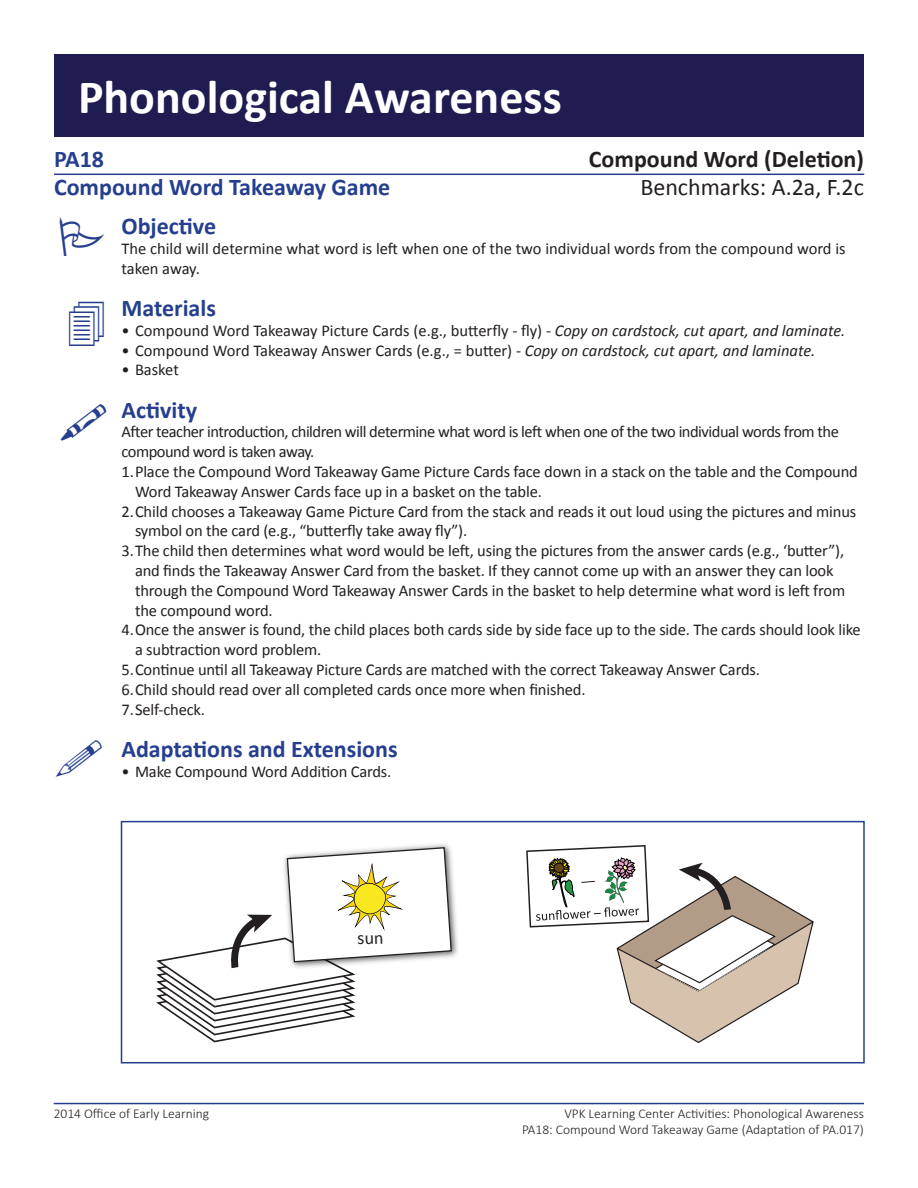
<style>
.page{position:relative;width:918px;height:1188px;background:#fff}
.page>*{position:absolute;margin:0;border:0;box-sizing:border-box;transform-origin:0 0}
.t1{font:700 48px "Calibri";color:#fff}
.t2{font:700 24px "Calibri";color:#253f8e}
.t3{font:700 24px "Calibri";color:#231f20}
.t4{font:24px "Calibri";color:#231f20}
.t5{font:16.5px/19.8px "Calibri";letter-spacing:-.01em;color:#231f20}
.t6{font:16.5px/19.8px "Calibri";letter-spacing:-.03em;color:#231f20}
.t7{font:300 13.5px/16.2px "Calibri";color:#231f20;text-align:right}
.s1{font-style:italic}
</style>
<div class="page">
<div style="left:54px;top:54px;width:810px;height:82px;background:#1f1c52"></div>
<hr style="left:54px;top:174px;width:810px;height:1px;background:#253f8e">
<img style="left:416px;top:844px;width:42px;height:113px">
<svg style="left:526px;top:845px;width:288px;height:198px"></svg>
<div style="left:121px;top:821px;width:744px;height:242px;border:2px solid #253f8e"></div>
<hr style="left:54px;top:1103px;width:810px;height:1px;background:#253f8e">
<svg style="left:156px;top:846px;width:297px;height:197px"></svg>
<p class="t1" style="left:78px;top:66px;width:485px">Phonological Awareness</p>
<p class="t2" style="left:54px;top:143px;width:52px">PA18</p>
<p class="t3" style="left:589px;top:143px;width:277px">Compound Word (Deletion)</p>
<p class="t2" style="left:54px;top:172px;width:338px">Compound Word Takeaway Game</p>
<p class="t4" style="left:640px;top:172px;width:225px">Benchmarks: A.2a, F.2c</p>
<p class="t2" style="left:122px;top:211px;width:96px">Objective</p>
<p class="t5" style="left:122px;top:238px;width:726px">The child will determine what word is left when one of the two individual words from the compound word is taken away.</p>
<p class="t2" style="left:122px;top:293px;width:96px">Materials</p>
<p class="t5" style="left:122px;top:320px;width:725px">• Compound Word Takeaway Picture Cards (e.g., butterfly - fly) - <span class="s1">Copy on cardstock, cut apart, and laminate.</span></p>
<p class="t5" style="left:122px;top:340px;width:695px">• Compound Word Takeaway Answer Cards (e.g., = butter) - <span class="s1">Copy on cardstock, cut apart, and laminate.</span></p>
<p class="t5" style="left:122px;top:360px;width:59px">• Basket</p>
<p class="t2" style="left:122px;top:394px;width:77px">Activity</p>
<p class="t6" style="left:122px;top:422px;width:719px">After teacher introduction, children will determine what word is left when one of the two individual words from the compound word is taken away.</p>
<p class="t5" style="left:135px;top:462px;width:724px;text-indent:-14px">1.Place the Compound Word Takeaway Game Picture Cards face down in a stack on the table and the Compound<br>Word Takeaway Answer Cards face up in a basket on the table.</p>
<p class="t5" style="left:135px;top:501px;width:723px;text-indent:-14px">2.Child chooses a Takeaway Game Picture Card from the stack and reads it out loud using the pictures and minus symbol on the card (e.g., “butterfly take away fly”).</p>
<p class="t5" style="left:135px;top:541px;width:712px;text-indent:-14px">3.The child then determines what word would be left, using the pictures from the answer cards (e.g., ‘butter”), and finds the Takeaway Answer Card from the basket. If they cannot come up with an answer they can look through the Compound Word Takeaway Answer Cards in the basket to help determine what word is left from the compound word.</p>
<p class="t5" style="left:135px;top:620px;width:727px;text-indent:-14px">4.Once the answer is found, the child places both cards side by side face up to the side. The cards should look like a subtraction word problem.</p>
<p class="t5" style="left:122px;top:660px;width:640px">5.Continue until all Takeaway Picture Cards are matched with the correct Takeaway Answer Cards.</p>
<p class="t5" style="left:122px;top:679px;width:466px">6.Child should read over all completed cards once more when finished.</p>
<p class="t5" style="left:122px;top:699px;width:85px">7.Self-check.</p>
<p class="t2" style="left:122px;top:734px;width:278px">Adaptations and Extensions</p>
<p class="t5" style="left:122px;top:761px;width:271px">• Make Compound Word Addition Cards.</p>
<p class="t7" style="left:54px;top:1105px;width:157px">2014 Office of Early Learning</p>
<p class="t7" style="left:522px;top:1105px;width:343px">VPK Learning Center Activities: Phonological Awareness<br>PA18: Compound Word Takeaway Game (Adaptation of PA.017)</p>
</div>
